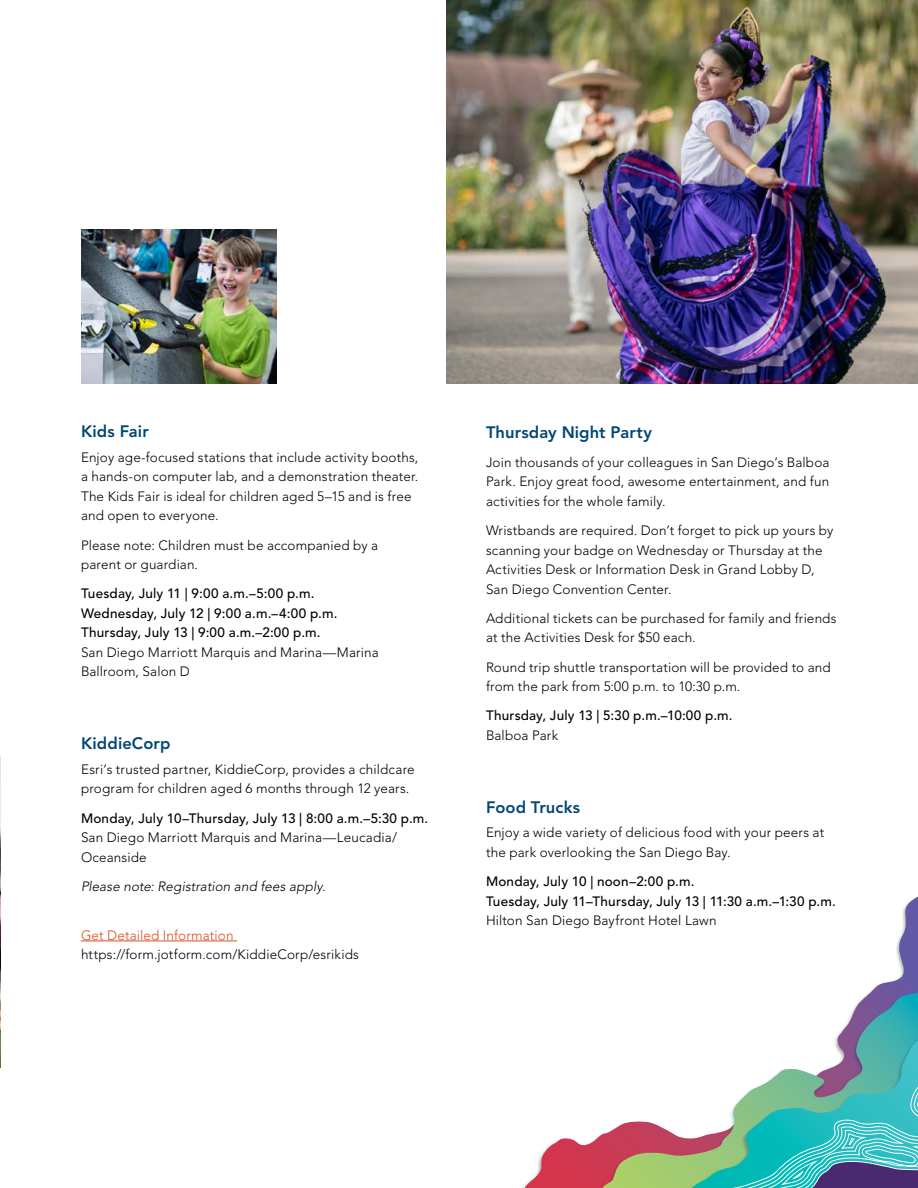
<style>
.page{position:relative;width:918px;height:1188px;background:#fff}
.page>*{position:absolute;margin:0;border:0;box-sizing:border-box;transform-origin:0 0}
.t1{font:800 16.5px "Avenir LT Std";letter-spacing:.005em;color:#004675}
.t2{font:300 13.5px/19.5px "Avenir LT Std";letter-spacing:.01em;color:#000}
.t3{font:500 13.5px/19.5px "Avenir LT Std";letter-spacing:.015em;color:#000}
.t4{font:italic 300 13.5px "Avenir LT Std";letter-spacing:.005em;color:#000}
.t5{font:300 13.5px "Avenir LT Std";letter-spacing:.01em;color:#da4e1f}
</style>
<div class="page">
<img style="left:447px;top:0;width:471px;height:384px">
<img style="left:533px;top:1140px;width:26px;height:48px">
<svg style="left:559px;top:896px;width:359px;height:292px"></svg>
<svg style="left:572px;top:897px;width:346px;height:291px"></svg>
<svg style="left:586px;top:900px;width:332px;height:288px"></svg>
<svg style="left:609px;top:904px;width:309px;height:284px"></svg>
<svg style="left:703px;top:907px;width:215px;height:281px"></svg>
<svg style="left:719px;top:911px;width:199px;height:277px"></svg>
<img style="left:0;top:756px;width:1px;height:311px">
<hr style="left:81px;top:941px;width:156px;height:1px;background:#da4e1f">
<img style="left:81px;top:230px;width:195px;height:154px">
<p class="t1" style="left:81px;top:422px;width:69px">Kids Fair</p>
<p class="t2" style="left:81px;top:447px;width:339px">Enjoy age-focused stations that include activity booths, a hands-on computer lab, and a demonstration theater.<br>The Kids Fair is ideal for children aged 5–15 and is free and open to everyone.</p>
<p class="t2" style="left:81px;top:535px;width:299px">Please note: Children must be accompanied by a parent or guardian.</p>
<p class="t3" style="left:81px;top:584px;width:258px">Tuesday, July 11 | 9:00 a.m.–5:00 p.m.<br>Wednesday, July 12 | 9:00 a.m.–4:00 p.m.<br>Thursday, July 13 | 9:00 a.m.–2:00 p.m.</p>
<p class="t2" style="left:81px;top:642px;width:299px">San Diego Marriott Marquis and Marina—Marina<br>Ballroom, Salon D</p>
<p class="t1" style="left:81px;top:734px;width:91px">KiddieCorp</p>
<p class="t2" style="left:81px;top:759px;width:335px">Esri’s trusted partner, KiddieCorp, provides a childcare program for children aged 6 months through 12 years.</p>
<p class="t3" style="left:81px;top:808px;width:349px">Monday, July 10–Thursday, July 13 | 8:00 a.m.–5:30 p.m.</p>
<p class="t2" style="left:81px;top:828px;width:318px">San Diego Marriott Marquis and Marina—Leucadia/<br>Oceanside</p>
<p class="t4" style="left:81px;top:878px;width:246px">Please note: Registration and fees apply.</p>
<p class="t5" style="left:81px;top:927px;width:154px">Get Detailed Information</p>
<p class="t2" style="left:81px;top:945px;width:280px">https://form.jotform.com/KiddieCorp/esrikids</p>
<p class="t1" style="left:486px;top:422px;width:168px">Thursday Night Party</p>
<p class="t2" style="left:486px;top:453px;width:345px;text-align:justify">Join thousands of your colleagues in San Diego’s Balboa Park. Enjoy great food, awesome entertainment, and fun activities for the whole family.</p>
<p class="t2" style="left:486px;top:521px;width:349px">Wristbands are required. Don’t forget to pick up yours by scanning your badge on Wednesday or Thursday at the Activities Desk or Information Desk in Grand Lobby D, San Diego Convention Center.</p>
<p class="t2" style="left:486px;top:609px;width:352px">Additional tickets can be purchased for family and friends at the Activities Desk for $50 each.</p>
<p class="t2" style="left:486px;top:657px;width:346px">Round trip shuttle transportation will be provided to and from the park from 5:00 p.m. to 10:30 p.m.</p>
<p class="t3" style="left:486px;top:706px;width:248px">Thursday, July 13 | 5:30 p.m.–10:00 p.m.</p>
<p class="t2" style="left:486px;top:726px;width:74px">Balboa Park</p>
<p class="t1" style="left:486px;top:798px;width:96px">Food Trucks</p>
<p class="t2" style="left:486px;top:823px;width:340px">Enjoy a wide variety of delicious food with your peers at the park overlooking the San Diego Bay.</p>
<p class="t3" style="left:486px;top:872px;width:351px">Monday, July 10 | noon–2:00 p.m.<br>Tuesday, July 11–Thursday, July 13 | 11:30 a.m.–1:30 p.m.</p>
<p class="t2" style="left:486px;top:911px;width:232px">Hilton San Diego Bayfront Hotel Lawn</p>
</div>
